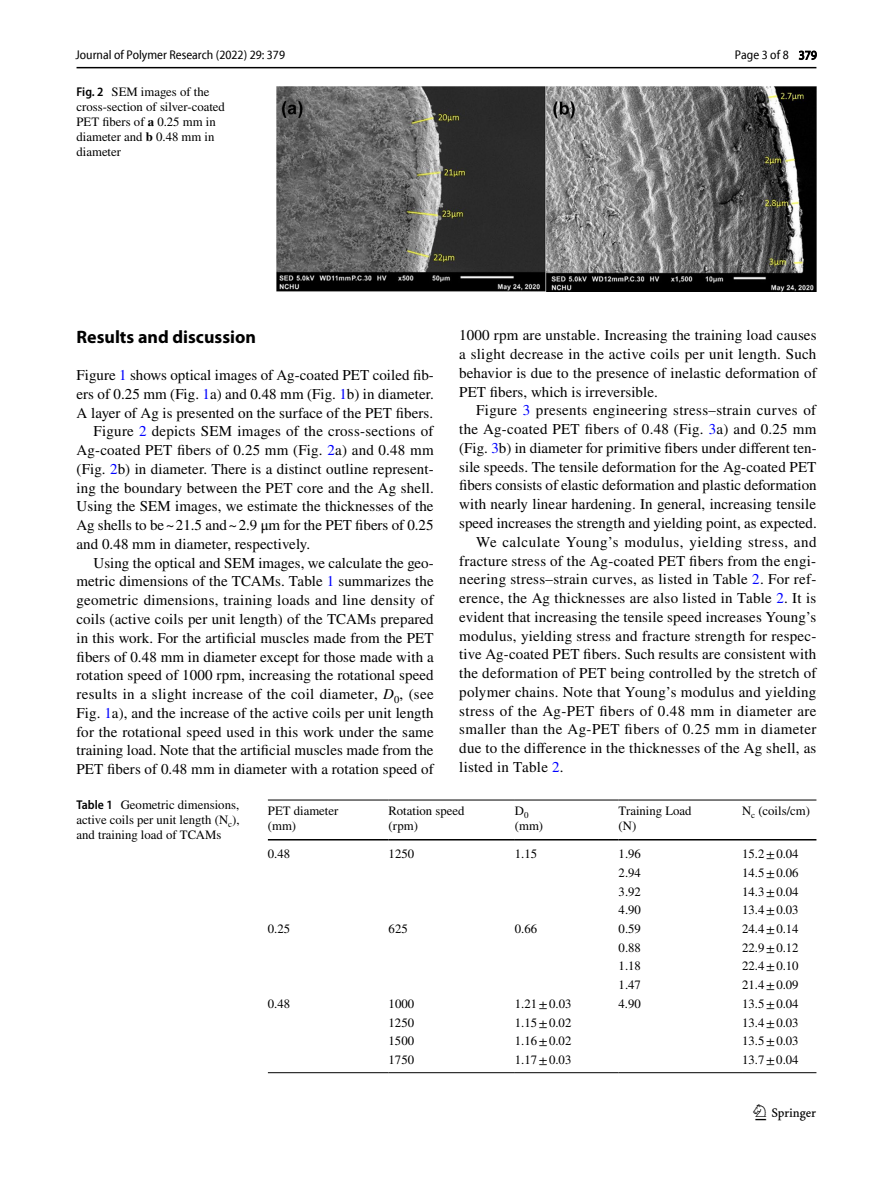
<style>
.page{position:relative;width:893px;height:1187px;background:#fff}
.page>*{position:absolute;margin:0;border:0;box-sizing:border-box;transform-origin:0 0}
.t1{font:22.5px "Springnew Regular 3";color:#000}
.t2{font:700 18px "Myriad Pro";color:#000}
.t3{font:15px/18.8px "STIX";letter-spacing:.005em;color:#000;text-align:justify}
.t4{font:15px "STIX";letter-spacing:.03em;color:#000}
.t5{font:15px "STIX";letter-spacing:.025em;color:#000}
.t6{font:15px "STIX";letter-spacing:.035em;color:#000}
.t7{font:12.75px/15px "STIX";color:#000}
.t8{font:semi-condensed 12.75px "Myriad Pro Unic";color:#000}
.s1{font-family:"Myriad Pro";font-weight:600;font-stretch:semi-condensed}
.s2{font-weight:700}
.s3{color:#00f}
.s4{font-style:italic}
</style>
<div class="page">
<hr style="left:77px;top:67px;width:739px;height:1px;background:#000">
<img style="left:276px;top:87px;width:540px;height:204px">
<hr style="left:268px;top:799px;width:121px;height:1px;background:#000">
<hr style="left:268px;top:839px;width:121px;height:1px;background:#000">
<hr style="left:389px;top:799px;width:126px;height:1px;background:#000">
<hr style="left:389px;top:839px;width:126px;height:1px;background:#000">
<hr style="left:515px;top:799px;width:104px;height:1px;background:#000">
<hr style="left:515px;top:839px;width:104px;height:1px;background:#000">
<hr style="left:619px;top:799px;width:123px;height:1px;background:#000">
<hr style="left:619px;top:839px;width:123px;height:1px;background:#000">
<hr style="left:742px;top:799px;width:74px;height:1px;background:#000">
<hr style="left:742px;top:839px;width:74px;height:1px;background:#000">
<hr style="left:268px;top:1072px;width:121px;height:1px;background:#000">
<hr style="left:619px;top:1072px;width:123px;height:1px;background:#000">
<hr style="left:389px;top:1072px;width:126px;height:1px;background:#000">
<hr style="left:515px;top:1072px;width:104px;height:1px;background:#000">
<hr style="left:742px;top:1072px;width:74px;height:1px;background:#000">
<p class="t8" style="left:76px;top:50px;width:211px">Journal of Polymer Research (2022) 29: 379</p>
<p class="t8" style="left:735px;top:50px;width:83px">Page 3 of 8 379</p>
<p class="t7" style="left:77px;top:85px;width:150px"><span class="s1">Fig. 2</span> SEM images of the cross-section of silver-coated<br>PET fibers of <span class="s2">a</span> 0.25 mm in diameter and <span class="s2">b</span> 0.48 mm in diameter</p>
<p class="t2" style="left:77px;top:325px;width:181px">Results and discussion</p>
<p class="t3" style="left:77px;top:366px;width:359px">Figure <span class="s3">1</span> shows optical images of Ag-coated PET coiled fib-</p>
<p class="t3" style="left:77px;top:385px;width:359px">ers of 0.25 mm (Fig. <span class="s3">1</span>a) and 0.48 mm (Fig. <span class="s3">1</span>b) in diameter.</p>
<p class="t3" style="left:77px;top:404px;width:358px">A layer of Ag is presented on the surface of the PET fibers.</p>
<p class="t3" style="left:94px;top:423px;width:341px">Figure <span class="s3">2</span> depicts SEM images of the cross-sections of</p>
<p class="t3" style="left:77px;top:441px;width:359px">Ag-coated PET fibers of 0.25 mm (Fig. <span class="s3">2</span>a) and 0.48 mm</p>
<p class="t3" style="left:77px;top:460px;width:359px">(Fig. <span class="s3">2</span>b) in diameter. There is a distinct outline represent-</p>
<p class="t3" style="left:77px;top:479px;width:359px">ing the boundary between the PET core and the Ag shell.</p>
<p class="t3" style="left:77px;top:498px;width:359px">Using the SEM images, we estimate the thicknesses of the</p>
<p class="t3" style="left:77px;top:516px;width:358px">Ag shells to be~21.5 and~2.9 μm for the PET fibers of 0.25</p>
<p class="t3" style="left:77px;top:535px;width:235px">and 0.48 mm in diameter, respectively.</p>
<p class="t3" style="left:94px;top:554px;width:342px">Using the optical and SEM images, we calculate the geo-</p>
<p class="t3" style="left:77px;top:573px;width:359px">metric dimensions of the TCAMs. Table <span class="s3">1</span> summarizes the</p>
<p class="t3" style="left:77px;top:591px;width:359px">geometric dimensions, training loads and line density of</p>
<p class="t3" style="left:77px;top:610px;width:359px">coils (active coils per unit length) of the TCAMs prepared</p>
<p class="t3" style="left:77px;top:629px;width:359px">in this work. For the artificial muscles made from the PET</p>
<p class="t3" style="left:77px;top:648px;width:359px">fibers of 0.48 mm in diameter except for those made with a</p>
<p class="t3" style="left:77px;top:666px;width:359px">rotation speed of 1000 rpm, increasing the rotational speed</p>
<p class="t3" style="left:77px;top:685px;width:359px">results in a slight increase of the coil diameter, <span class="s4">D</span><sub>0</sub>, (see</p>
<p class="t3" style="left:77px;top:704px;width:359px">Fig. <span class="s3">1</span>a), and the increase of the active coils per unit length</p>
<p class="t3" style="left:77px;top:723px;width:359px">for the rotational speed used in this work under the same</p>
<p class="t3" style="left:77px;top:741px;width:359px">training load. Note that the artificial muscles made from the</p>
<p class="t3" style="left:77px;top:760px;width:359px">PET fibers of 0.48 mm in diameter with a rotation speed of</p>
<p class="t3" style="left:459px;top:327px;width:359px">1000 rpm are unstable. Increasing the training load causes a slight decrease in the active coils per unit length. Such behavior is due to the presence of inelastic deformation of PET fibers, which is irreversible.</p>
<p class="t5" style="left:476px;top:400px;width:341px">Figure <span class="s3">3</span> presents engineering stress–strain curves of</p>
<p class="t3" style="left:459px;top:421px;width:359px">the Ag-coated PET fibers of 0.48 (Fig. <span class="s3">3</span>a) and 0.25 mm</p>
<p class="t3" style="left:459px;top:439px;width:359px">(Fig. <span class="s3">3</span>b) in diameter for primitive fibers under different ten-</p>
<p class="t3" style="left:459px;top:458px;width:359px">sile speeds. The tensile deformation for the Ag-coated PET</p>
<p class="t3" style="left:459px;top:477px;width:359px">fibers consists of elastic deformation and plastic deformation</p>
<p class="t3" style="left:459px;top:496px;width:358px">with nearly linear hardening. In general, increasing tensile</p>
<p class="t3" style="left:459px;top:514px;width:359px">speed increases the strength and yielding point, as expected.</p>
<p class="t6" style="left:476px;top:531px;width:342px">We calculate Young’s modulus, yielding stress, and</p>
<p class="t3" style="left:459px;top:552px;width:358px">fracture stress of the Ag-coated PET fibers from the engi-</p>
<p class="t3" style="left:459px;top:571px;width:359px">neering stress–strain curves, as listed in Table <span class="s3">2</span>. For ref-</p>
<p class="t3" style="left:459px;top:589px;width:359px">erence, the Ag thicknesses are also listed in Table <span class="s3">2</span>. It is</p>
<p class="t3" style="left:459px;top:608px;width:359px">evident that increasing the tensile speed increases Young’s</p>
<p class="t3" style="left:459px;top:627px;width:359px">modulus, yielding stress and fracture strength for respec-</p>
<p class="t3" style="left:459px;top:646px;width:359px">tive Ag-coated PET fibers. Such results are consistent with</p>
<p class="t3" style="left:459px;top:664px;width:359px">the deformation of PET being controlled by the stretch of</p>
<p class="t3" style="left:459px;top:683px;width:359px">polymer chains. Note that Young’s modulus and yielding</p>
<p class="t4" style="left:459px;top:700px;width:359px">stress of the Ag-PET fibers of 0.48 mm in diameter are</p>
<p class="t4" style="left:459px;top:719px;width:359px">smaller than the Ag-PET fibers of 0.25 mm in diameter</p>
<p class="t3" style="left:459px;top:739px;width:359px">due to the difference in the thicknesses of the Ag shell, as</p>
<p class="t3" style="left:459px;top:758px;width:106px">listed in Table <span class="s3">2</span>.</p>
<p class="t7" style="left:77px;top:798px;width:165px;text-align:justify"><span class="s1">Table 1</span> Geometric dimensions, active coils per unit length (N<sub>c</sub>), and training load of TCAMs</p>
<p class="t7" style="left:268px;top:804px;width:72px">PET diameter (mm)</p>
<p class="t7" style="left:389px;top:804px;width:77px">Rotation speed (rpm)</p>
<p class="t7" style="left:515px;top:804px;width:30px">D<sub>0 </sub>(mm)</p>
<p class="t7" style="left:619px;top:804px;width:74px">Training Load (N)</p>
<p class="t7" style="left:742px;top:804px;width:70px">N<sub>c</sub> (coils/cm)</p>
<p class="t7" style="left:268px;top:847px;width:24px">0.48</p>
<p class="t7" style="left:389px;top:847px;width:27px">1250</p>
<p class="t7" style="left:515px;top:847px;width:24px">1.15</p>
<p class="t7" style="left:619px;top:847px;width:24px">1.96</p>
<p class="t7" style="left:742px;top:847px;width:58px">15.2±0.04</p>
<p class="t7" style="left:619px;top:865px;width:24px">2.94</p>
<p class="t7" style="left:742px;top:865px;width:58px">14.5±0.06</p>
<p class="t7" style="left:619px;top:884px;width:24px">3.92</p>
<p class="t7" style="left:742px;top:884px;width:58px">14.3±0.04</p>
<p class="t7" style="left:619px;top:903px;width:24px">4.90</p>
<p class="t7" style="left:742px;top:903px;width:58px">13.4±0.03</p>
<p class="t7" style="left:268px;top:922px;width:24px">0.25</p>
<p class="t7" style="left:389px;top:922px;width:21px">625</p>
<p class="t7" style="left:515px;top:922px;width:24px">0.66</p>
<p class="t7" style="left:619px;top:922px;width:24px">0.59</p>
<p class="t7" style="left:742px;top:922px;width:58px">24.4±0.14</p>
<p class="t7" style="left:619px;top:940px;width:24px">0.88</p>
<p class="t7" style="left:742px;top:940px;width:58px">22.9±0.12</p>
<p class="t7" style="left:619px;top:959px;width:24px">1.18</p>
<p class="t7" style="left:742px;top:959px;width:58px">22.4±0.10</p>
<p class="t7" style="left:619px;top:978px;width:24px">1.47</p>
<p class="t7" style="left:742px;top:978px;width:58px">21.4±0.09</p>
<p class="t7" style="left:268px;top:996px;width:24px">0.48</p>
<p class="t7" style="left:389px;top:996px;width:27px">1000</p>
<p class="t7" style="left:515px;top:996px;width:58px">1.21±0.03</p>
<p class="t7" style="left:619px;top:996px;width:24px">4.90</p>
<p class="t7" style="left:742px;top:996px;width:58px">13.5±0.04</p>
<p class="t7" style="left:389px;top:1015px;width:27px">1250</p>
<p class="t7" style="left:515px;top:1015px;width:58px">1.15±0.02</p>
<p class="t7" style="left:742px;top:1015px;width:58px">13.4±0.03</p>
<p class="t7" style="left:389px;top:1034px;width:27px">1500</p>
<p class="t7" style="left:515px;top:1034px;width:58px">1.16±0.02</p>
<p class="t7" style="left:742px;top:1034px;width:58px">13.5±0.03</p>
<p class="t7" style="left:389px;top:1053px;width:27px">1750</p>
<p class="t7" style="left:515px;top:1053px;width:58px">1.17±0.03</p>
<p class="t7" style="left:742px;top:1053px;width:58px">13.7±0.04</p>
<h1 class="t1" style="left:755px;top:1104px;width:62px">1 3</h1>
</div>
